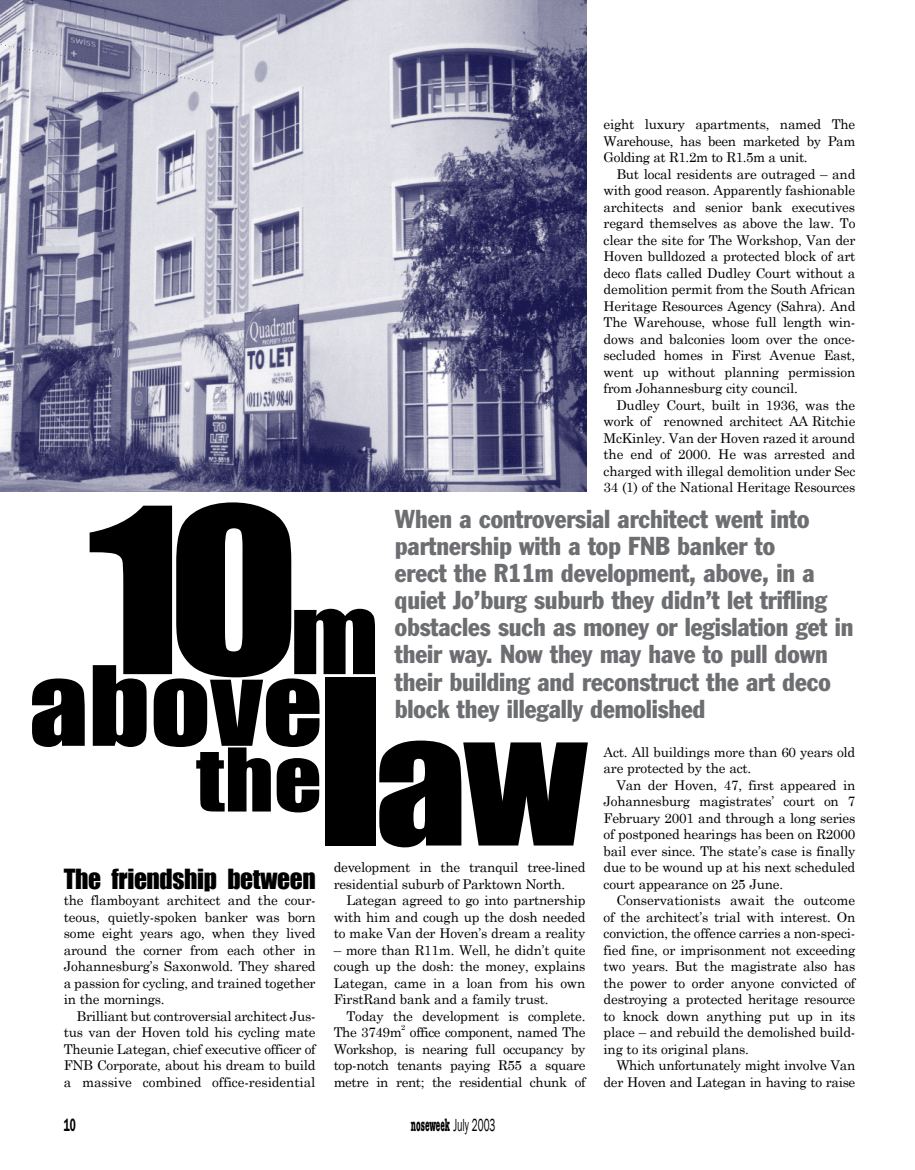
<style>
.page{position:relative;width:915px;height:1170px;background:#fff}
.page>*{position:absolute;margin:0;border:0;box-sizing:border-box;transform-origin:0 0}
.t1{font:213px "Impact";color:#000;scale:1.16 1}
.t2{font:159px "Impact";color:#000;scale:1.16 1}
.t3{font:102px "Impact";color:#000;scale:1.16 1}
.t4{font:99px "Impact";color:#000;scale:1.16 1}
.t5{font:81px "Impact";color:#000;scale:1.16 1}
.t6{font:condensed 25.5px/27px "Franklin Gothic";letter-spacing:-.005em;color:#6d6e71}
.t7{font:25.5px "Impact";letter-spacing:-.015em;color:#000}
.t8{font:700 condensed 18px "American Typewriter";color:#000;scale:.56 1}
.t9{font:600 18px "Franklin Gothic";color:#000;scale:.56 1}
.t10{font:13.5px/16.5px "Century Schoolbook";letter-spacing:-.015em;color:#000;text-align:justify}
.t11{font:7.5px "Century Schoolbook";color:#000}
.s1{font-size:213px}
.s2{font-family:"Franklin Gothic";font-weight:400;font-stretch:normal}
</style>
<div class="page">
<img style="left:0;top:0;width:586px;height:491px">
<p class="t10" style="left:603px;top:116px;width:253px">eight luxury apartments, named The Warehouse, has been marketed by Pam Golding at R1.2m to R1.5m a unit.</p>
<p class="t10" style="left:603px;top:165px;width:253px;text-indent:13px">But local residents are outraged – and with good reason. Apparently fashionable architects and senior bank executives regard themselves as above the law. To clear the site for The Workshop, Van der Hoven bulldozed a protected block of art deco flats called Dudley Court without a demolition permit from the South African Heritage Resources Agency (Sahra). And The Warehouse, whose full length win&shy;dows and balconies loom over the once&shy;secluded homes in First Avenue East, went up without planning permission from Johannesburg city council.</p>
<p class="t10" style="left:603px;top:396px;width:253px;text-indent:13px">Dudley Court, built in 1936, was the work of renowned architect AA Ritchie McKinley. Van der Hoven razed it around the end of 2000. He was arrested and charged with illegal demolition under Sec 34 (1) of the National Heritage Resources</p>
<h1 class="t1" style="left:88px;top:459px;width:184px">10</h1>
<p class="t6" style="left:395px;top:505px;width:460px">When a controversial architect went into partnership with a top FNB banker to<br>erect the R11m development, above, in a quiet Jo’burg suburb they didn’t let trifling obstacles such as money or legislation get in their way. Now they may have to pull down their building and reconstruct the art deco</p>
<h3 class="t4" style="left:290px;top:574px;width:78px">m</h3>
<h3 class="t3" style="left:29px;top:642px;width:255px">above</h3>
<h3 class="t5" style="left:196px;top:729px;width:110px">the</h3>
<h2 class="t2" style="left:316px;top:685px;width:235px"><span class="s1">l</span>aw</h2>
<h3 class="t6" style="left:395px;top:694px;width:312px">block they illegally demolished</h3>
<p class="t10" style="left:603px;top:743px;width:253px">Act. All buildings more than 60 years old are protected by the act.</p>
<p class="t10" style="left:603px;top:776px;width:253px;text-indent:13px">Van der Hoven, 47, first appeared in Johannesburg magistrates’ court on 7<br>February 2001 and through a long series of postponed hearings has been on R2000 bail ever since. The state’s case is finally due to be wound up at his next scheduled court appearance on 25 June.</p>
<p class="t10" style="left:603px;top:891px;width:253px;text-indent:13px">Conservationists await the outcome of the architect’s trial with interest. On conviction, the offence carries a non-speci&shy;fied fine, or imprisonment not exceeding two years. But the magistrate also has the power to order anyone convicted of destroying a protected heritage resource to knock down anything put up in its place – and rebuild the demolished build&shy;ing to its original plans.</p>
<p class="t10" style="left:603px;top:1056px;width:253px;text-align:right">Which unfortunately might involve Van der Hoven and Lategan in having to raise</p>
<p class="t10" style="left:333px;top:858px;width:253px">development in the tranquil tree-lined residential suburb of Parktown North.</p>
<p class="t10" style="left:333px;top:891px;width:253px;text-indent:13px">Lategan agreed to go into partnership with him and cough up the dosh needed to make Van der Hoven’s dream a reality</p>
<p class="t10" style="left:333px;top:941px;width:253px">– more than R11m. Well, he didn’t quite cough up the dosh: the money, explains Lategan, came in a loan from his own FirstRand bank and a family trust.</p>
<p class="t10" style="left:333px;top:1007px;width:253px;text-indent:13px">Today the development is complete.<br>The 3749m</p>
<h3 class="t7" style="left:64px;top:863px;width:253px">The friendship between</h3>
<p class="t10" style="left:64px;top:891px;width:253px">the flamboyant architect and the cour&shy;teous, quietly-spoken banker was born some eight years ago, when they lived around the corner from each other in Johannesburg’s Saxonwold. They shared a passion for cycling, and trained together in the mornings.</p>
<p class="t10" style="left:64px;top:1007px;width:253px;text-indent:13px">Brilliant but controversial architect Jus&shy;tus van der Hoven told his cycling mate Theunie Lategan, chief executive officer of FNB Corporate, about his dream to build a massive combined office-residential</p>
<p class="t11" style="left:401px;top:1022px;width:6px">2</p>
<p class="t10" style="left:333px;top:1023px;width:253px;text-indent:76px">office component, named The Workshop, is nearing full occupancy by top-notch tenants paying R55 a square metre in rent; the residential chunk of</p>
<h3 class="t9" style="left:64px;top:1114px;width:23px">10</h3>
<h3 class="t8" style="left:411px;top:1113px;width:152px">noseweek <span class="s2">July 20</span><span class="s2">03</span></h3>
</div>
